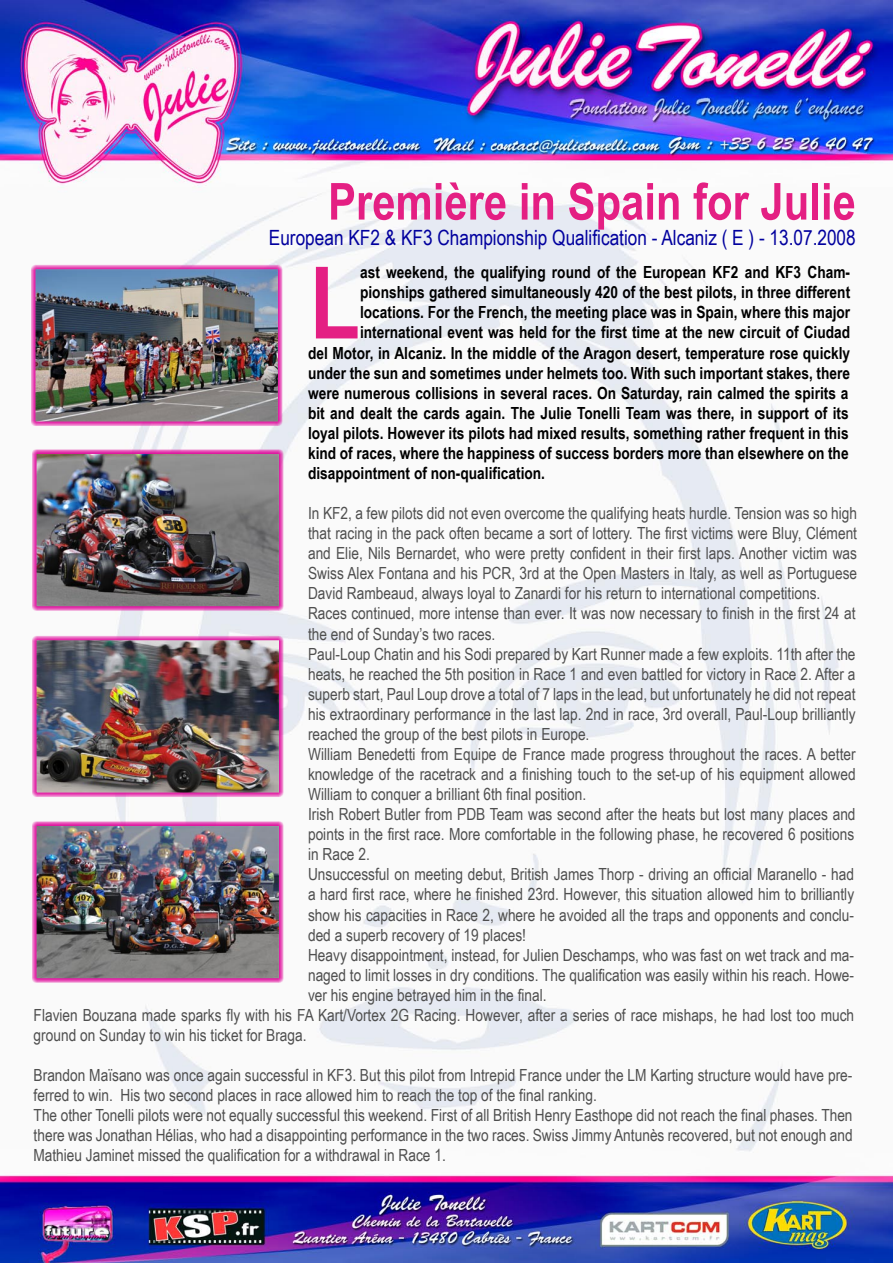
<style>
.page{position:relative;width:893px;height:1263px;background:#fff}
.page>*{position:absolute;margin:0;border:0;box-sizing:border-box;transform-origin:0 0}
.t1{font:700 100.8px "Arial Narrow";color:#e41f83}
.t2{font:700 51px "Arial Narrow";color:#e41f83}
.t3{font:21px "Arial Narrow";color:#01009e}
.t4{font:16.65px/20.1px "Arial Narrow";color:#4f4f4f}
.t5{font:700 16.65px "Arial Narrow";color:#000}
</style>
<div class="page">
<img style="left:0;top:0;width:893px;height:1263px">
<img style="left:37px;top:826px;width:242px;height:152px">
<div style="left:32px;top:821px;width:252px;height:162px;border:4px solid #df0098"></div>
<img style="left:37px;top:454px;width:242px;height:152px">
<div style="left:32px;top:449px;width:252px;height:162px;border:4px solid #df0098"></div>
<img style="left:37px;top:641px;width:242px;height:151px">
<div style="left:32px;top:636px;width:252px;height:161px;border:4px solid #df0098"></div>
<img style="left:36px;top:270px;width:241px;height:151px">
<div style="left:31px;top:265px;width:251px;height:161px;border:4px solid #df0098"></div>
<h2 class="t2" style="left:328px;top:172px;width:529px">Première in Spain for Julie</h2>
<p class="t3" style="left:269px;top:225px;width:588px">European KF2 &amp; KF3 Championship Qualification - Alcaniz ( E ) - 13.07.2008</p>
<h1 class="t1" style="left:310px;top:244px;width:52px">L</h1>
<p class="t5" style="left:360px;top:263px;width:492px">ast weekend, the qualifying round of the European KF2 and KF3 Cham-</p>
<p class="t5" style="left:360px;top:283px;width:492px">pionships gathered simultaneously 420 of the best pilots, in three different</p>
<p class="t5" style="left:360px;top:303px;width:492px">locations. For the French, the meeting place was in Spain, where this major</p>
<p class="t5" style="left:360px;top:323px;width:492px">international event was held for the first time at the new circuit of Ciudad</p>
<p class="t5" style="left:308px;top:343px;width:544px">del Motor, in Alcaniz. In the middle of the Aragon desert, temperature rose quickly</p>
<p class="t5" style="left:308px;top:363px;width:543px">under the sun and sometimes under helmets too. With such important stakes, there</p>
<p class="t5" style="left:308px;top:383px;width:542px">were numerous collisions in several races. On Saturday, rain calmed the spirits a</p>
<p class="t5" style="left:308px;top:403px;width:542px">bit and dealt the cards again. The Julie Tonelli Team was there, in support of its</p>
<p class="t5" style="left:308px;top:423px;width:542px">loyal pilots. However its pilots had mixed results, something rather frequent in this</p>
<p class="t5" style="left:308px;top:443px;width:542px">kind of races, where the happiness of success borders more than elsewhere on the</p>
<p class="t5" style="left:308px;top:463px;width:238px">disappointment of non-qualification.</p>
<p class="t4" style="left:308px;top:503px;width:550px">In KF2, a few pilots did not even overcome the qualifying heats hurdle. Tension was so high</p>
<p class="t4" style="left:308px;top:523px;width:551px">that racing in the pack often became a sort of lottery. The first victims were Bluy, Clément</p>
<p class="t4" style="left:308px;top:543px;width:550px">and Elie, Nils Bernardet, who were pretty confident in their first laps. Another victim was</p>
<p class="t4" style="left:308px;top:563px;width:551px">Swiss Alex Fontana and his PCR, 3rd at the Open Masters in Italy, as well as Portuguese</p>
<p class="t4" style="left:308px;top:583px;width:514px">David Rambeaud, always loyal to Zanardi for his return to international competitions.</p>
<p class="t4" style="left:308px;top:603px;width:549px">Races continued, more intense than ever. It was now necessary to finish in the first 24 at</p>
<p class="t4" style="left:308px;top:623px;width:189px">the end of Sunday’s two races.</p>
<p class="t4" style="left:308px;top:644px;width:549px">Paul-Loup Chatin and his Sodi prepared by Kart Runner made a few exploits. 11th after the</p>
<p class="t4" style="left:308px;top:664px;width:549px">heats, he reached the 5th position in Race 1 and even battled for victory in Race 2. After a</p>
<p class="t4" style="left:308px;top:684px;width:549px">superb start, Paul Loup drove a total of 7 laps in the lead, but unfortunately he did not repeat</p>
<p class="t4" style="left:308px;top:704px;width:549px">his extraordinary performance in the last lap. 2nd in race, 3rd overall, Paul-Loup brilliantly</p>
<p class="t4" style="left:308px;top:724px;width:283px">reached the group of the best pilots in Europe.</p>
<p class="t4" style="left:308px;top:744px;width:549px">William Benedetti from Equipe de France made progress throughout the races. A better</p>
<p class="t4" style="left:308px;top:764px;width:549px">knowledge of the racetrack and a finishing touch to the set-up of his equipment allowed</p>
<p class="t4" style="left:308px;top:784px;width:280px">William to conquer a brilliant 6th final position.</p>
<p class="t4" style="left:308px;top:804px;width:549px">Irish Robert Butler from PDB Team was second after the heats but lost many places and</p>
<p class="t4" style="left:308px;top:824px;width:548px">points in the first race. More comfortable in the following phase, he recovered 6 positions</p>
<p class="t4" style="left:308px;top:844px;width:63px">in Race 2.</p>
<p class="t4" style="left:308px;top:864px;width:548px">Unsuccessful on meeting debut, British James Thorp - driving an official Maranello - had</p>
<p class="t4" style="left:308px;top:884px;width:548px">a hard first race, where he finished 23rd. However, this situation allowed him to brilliantly</p>
<p class="t4" style="left:308px;top:904px;width:548px">show his capacities in Race 2, where he avoided all the traps and opponents and conclu-</p>
<p class="t4" style="left:308px;top:925px;width:220px">ded a superb recovery of 19 places!</p>
<p class="t4" style="left:308px;top:945px;width:548px">Heavy disappointment, instead, for Julien Deschamps, who was fast on wet track and ma-</p>
<p class="t4" style="left:308px;top:965px;width:548px">naged to limit losses in dry conditions. The qualification was easily within his reach. Howe-</p>
<p class="t4" style="left:308px;top:985px;width:240px">ver his engine betrayed him in the final.</p>
<p class="t4" style="left:34px;top:1005px;width:822px">Flavien Bouzana made sparks fly with his FA Kart/Vortex 2G Racing. However, after a series of race mishaps, he had lost too much</p>
<p class="t4" style="left:34px;top:1025px;width:274px">ground on Sunday to win his ticket for Braga.</p>
<p class="t4" style="left:33px;top:1065px;width:821px">Brandon Maïsano was once again successful in KF3. But this pilot from Intrepid France under the LM Karting structure would have pre&shy;ferred to win. His two second places in race allowed him to reach the top of the final ranking.<br>The other Tonelli pilots were not equally successful this weekend. First of all British Henry Easthope did not reach the final phases. Then there was Jonathan Hélias, who had a disappointing performance in the two races. Swiss Jimmy Antunès recovered, but not enough and Mathieu Jaminet missed the qualification for a withdrawal in Race 1.</p>
</div>
